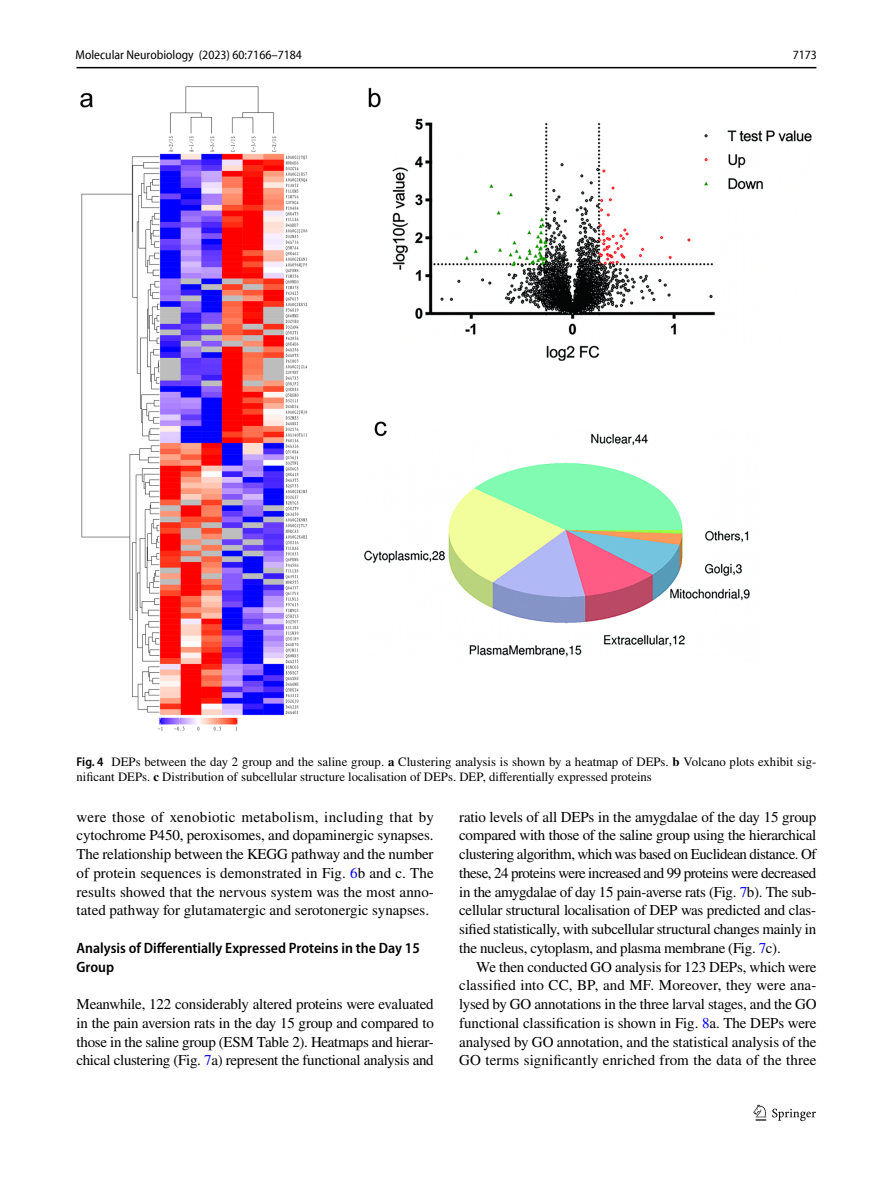
<style>
.page{position:relative;width:893px;height:1187px;background:#fff}
.page>*{position:absolute;margin:0;border:0;box-sizing:border-box;transform-origin:0 0}
.t1{font:15px/18.8px "STIX";letter-spacing:-.02em;color:#000;text-align:justify}
.t2{font:600 semi-condensed 15px/18.8px "Myriad Pro";color:#000}
.t3{font:12.75px/15px "STIX";color:#000}
.t4{font:semi-condensed 12.75px "Myriad Pro Unic";color:#000}
.s1{font-family:"Myriad Pro";font-weight:600;font-stretch:semi-condensed}
.s2{font-weight:700}
.s3{color:#00f}
</style>
<div class="page">
<hr style="left:77px;top:67px;width:739px;height:1px;background:#000">
<img style="left:81px;top:87px;width:731px;height:643px">
<svg style="left:753px;top:1104px;width:13px;height:16px"></svg>
<svg style="left:772px;top:1108px;width:44px;height:12px"></svg>
<p class="t4" style="left:76px;top:50px;width:228px">Molecular Neurobiology (2023) 60:7166–7184</p>
<p class="t4" style="left:793px;top:50px;width:26px">7173</p>
<p class="t3" style="left:77px;top:754px;width:741px"><span class="s1">Fig. 4</span> DEPs between the day 2 group and the saline group. <span class="s2">a</span> Clustering analysis is shown by a heatmap of DEPs. <span class="s2">b</span> Volcano plots exhibit sig&shy;nificant DEPs. <span class="s2">c</span> Distribution of subcellular structure localisation of DEPs. DEP, differentially expressed proteins</p>
<p class="t1" style="left:77px;top:808px;width:359px">were those of xenobiotic metabolism, including that by cytochrome P450, peroxisomes, and dopaminergic synapses.<br>The relationship between the KEGG pathway and the number of protein sequences is demonstrated in Fig. <span class="s3">6</span>b and c. The results showed that the nervous system was the most anno&shy;tated pathway for glutamatergic and serotonergic synapses.</p>
<p class="t2" style="left:77px;top:938px;width:345px">Analysis of Differentially Expressed Proteins in the Day 15<br>Group</p>
<p class="t1" style="left:77px;top:995px;width:359px">Meanwhile, 122 considerably altered proteins were evaluated in the pain aversion rats in the day 15 group and compared to those in the saline group (ESM Table 2). Heatmaps and hierar&shy;chical clustering (Fig. <span class="s3">7</span>a) represent the functional analysis and</p>
<p class="t1" style="left:459px;top:808px;width:359px">ratio levels of all DEPs in the amygdalae of the day 15 group compared with those of the saline group using the hierarchical clustering algorithm, which was based on Euclidean distance. Of these, 24 proteins were increased and 99 proteins were decreased in the amygdalae of day 15 pain-averse rats (Fig. <span class="s3">7</span>b). The sub&shy;cellular structural localisation of DEP was predicted and clas&shy;sified statistically, with subcellular structural changes mainly in the nucleus, cytoplasm, and plasma membrane (Fig. <span class="s3">7</span>c).</p>
<p class="t1" style="left:459px;top:958px;width:359px;text-indent:17px">We then conducted GO analysis for 123 DEPs, which were classified into CC, BP, and MF. Moreover, they were ana&shy;lysed by GO annotations in the three larval stages, and the GO functional classification is shown in Fig. <span class="s3">8</span>a. The DEPs were analysed by GO annotation, and the statistical analysis of the GO terms significantly enriched from the data of the three</p>
</div>
